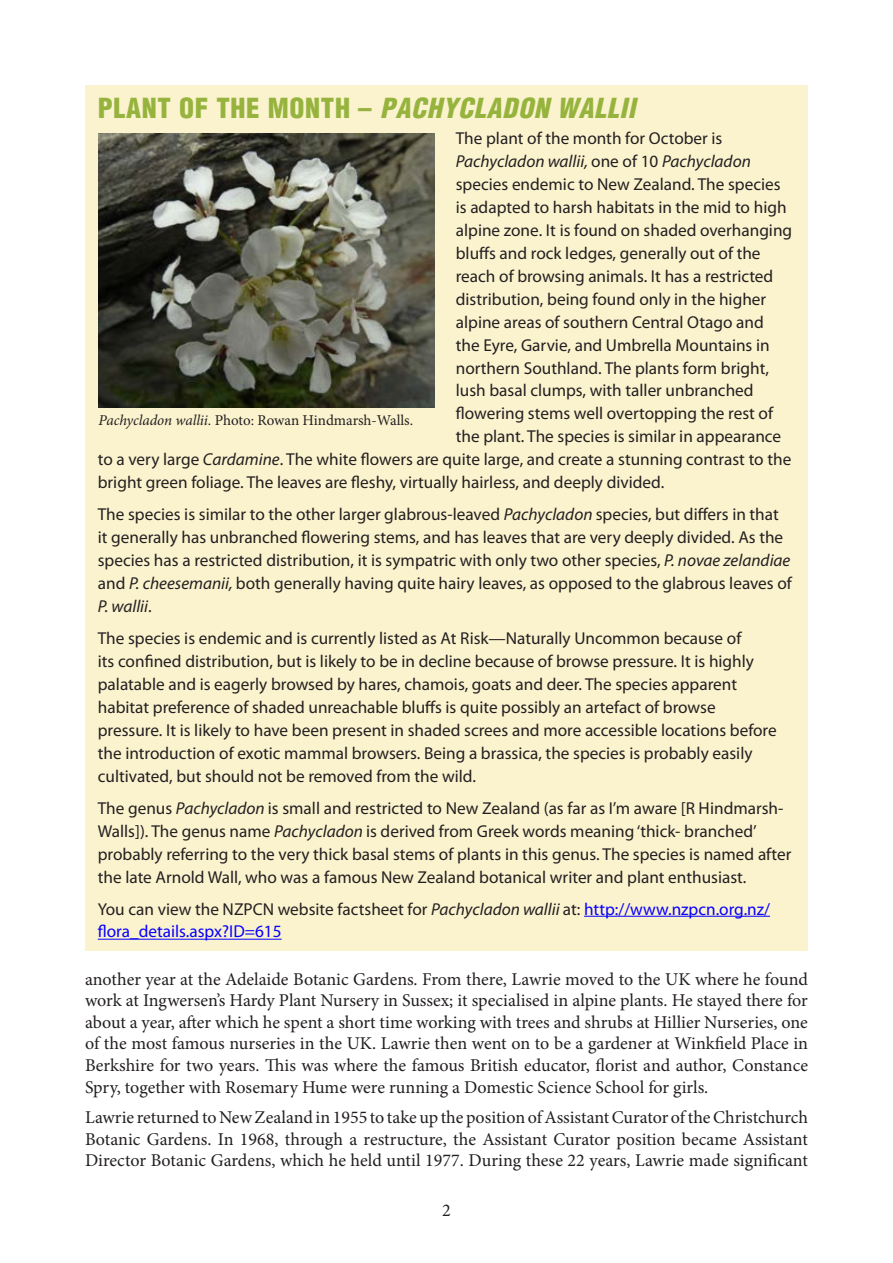
<style>
.page{position:relative;width:893px;height:1263px;background:#fff}
.page>*{position:absolute;margin:0;border:0;box-sizing:border-box;transform-origin:0 0}
.Heading_1_Newsletter{font:27px "Helvetica Maori Cond Black Obl";letter-spacing:.025em;color:#96b43d}
.Normal_Newsletter_bo{font:18px/21.6px "Minion Pro";color:#231f20;text-align:justify}
.Plant_of_the_month_t{font:17.25px/23px "Myriad Pro";color:#231f20}
.Plant_of_the_month_t-2{font:17.25px/23px "Myriad Pro";color:#0600ff}
.Plant_of_the_month_t-3{font:italic 17.25px "Myriad Pro";color:#231f20}
.t1{font:15px "Minion Pro";letter-spacing:-.005em;color:#231f20}
.s1{font-family:"Helvetica Maori";font-weight:900;font-stretch:condensed}
.s2{font-style:normal}
.s3{font-style:italic}
.s4{color:#231f20}
.s5{font-style:italic;color:#231f20}
</style>
<div class="page">
<div style="left:85px;top:85px;width:723px;height:865px;background:#fbf2ce"></div>
<hr style="left:584px;top:916px;width:186px;height:1px;background:#0600ff">
<hr style="left:98px;top:939px;width:184px;height:1px;background:#0600ff">
<img style="left:99px;top:133px;width:336px;height:274px">
<p class="Heading_1_Newsletter" style="left:98px;top:91px;width:539px"><span class="s1">PLANT OF THE MONTH –</span> PACHYCLADON WALLII</p>
<p class="Plant_of_the_month_t" style="left:456px;top:126px;width:268px">The plant of the month for October is</p>
<p class="Plant_of_the_month_t-3" style="left:456px;top:151px;width:297px">Pachycladon wallii, <span class="s2">one of 10</span> Pachycladon</p>
<p class="Plant_of_the_month_t" style="left:456px;top:172px;width:326px">species endemic to New Zealand. The species</p>
<p class="Plant_of_the_month_t" style="left:456px;top:195px;width:332px">is adapted to harsh habitats in the mid to high</p>
<p class="Plant_of_the_month_t" style="left:456px;top:218px;width:338px">alpine zone. It is found on shaded overhanging</p>
<p class="Plant_of_the_month_t" style="left:456px;top:241px;width:306px">bluffs and rock ledges, generally out of the</p>
<p class="Plant_of_the_month_t" style="left:456px;top:264px;width:319px">reach of browsing animals. It has a restricted</p>
<p class="Plant_of_the_month_t" style="left:456px;top:287px;width:312px">distribution, being found only in the higher</p>
<p class="Plant_of_the_month_t" style="left:456px;top:310px;width:310px">alpine areas of southern Central Otago and</p>
<p class="Plant_of_the_month_t" style="left:456px;top:333px;width:315px">the Eyre, Garvie, and Umbrella Mountains in</p>
<p class="Plant_of_the_month_t" style="left:456px;top:356px;width:315px">northern Southland. The plants form bright,</p>
<p class="Plant_of_the_month_t" style="left:456px;top:379px;width:299px">lush basal clumps, with taller unbranched</p>
<p class="Plant_of_the_month_t" style="left:456px;top:402px;width:319px">flowering stems well overtopping the rest of</p>
<p class="Plant_of_the_month_t" style="left:456px;top:425px;width:327px">the plant. The species is similar in appearance</p>
<p class="Plant_of_the_month_t" style="left:98px;top:448px;width:695px">to a very large <span class="s3">Cardamine</span>. The white flowers are quite large, and create a stunning contrast to the</p>
<p class="Plant_of_the_month_t" style="left:98px;top:471px;width:568px">bright green foliage. The leaves are fleshy, virtually hairless, and deeply divided.</p>
<p class="Plant_of_the_month_t" style="left:98px;top:503px;width:696px">The species is similar to the other larger glabrous-leaved <span class="s3">Pachycladon</span> species, but differs in that it generally has unbranched flowering stems, and has leaves that are very deeply divided. As the species has a restricted distribution, it is sympatric with only two other species, <span class="s3">P. novae zelandiae </span>and <span class="s3">P. cheesemanii,</span> both generally having quite hairy leaves, as opposed to the glabrous leaves of <span class="s3">P. wallii</span>.</p>
<p class="Plant_of_the_month_t" style="left:98px;top:626px;width:680px">The species is endemic and is currently listed as At Risk—Naturally Uncommon because of<br>its confined distribution, but is likely to be in decline because of browse pressure. It is highly palatable and is eagerly browsed by hares, chamois, goats and deer. The species apparent habitat preference of shaded unreachable bluffs is quite possibly an artefact of browse pressure. It is likely to have been present in shaded screes and more accessible locations before the introduction of exotic mammal browsers. Being a brassica, the species is probably easily cultivated, but should not be removed from the wild.</p>
<p class="Plant_of_the_month_t" style="left:98px;top:796px;width:695px">The genus <span class="s3">Pachycladon</span> is small and restricted to New Zealand (as far as I’m aware [R Hindmarsh-Walls]). The genus name <span class="s3">Pachycladon</span> is derived from Greek words meaning ‘thick- branched’ probably referring to the very thick basal stems of plants in this genus. The species is named after the late Arnold Wall, who was a famous New Zealand botanical writer and plant enthusiast.</p>
<p class="Plant_of_the_month_t-2" style="left:98px;top:897px;width:674px"><span class="s4">You can view the NZPCN website factsheet for</span> <span class="s5">Pachycladon wallii</span> <span class="s4">at:</span> http://www.nzpcn.org.nz/ flora_details.aspx?ID=615</p>
<p class="t1" style="left:99px;top:410px;width:316px"><span class="s3">Pachycladon wallii</span>. Photo: Rowan Hindmarsh-Walls.</p>
<p class="Normal_Newsletter_bo" style="left:85px;top:968px;width:724px">another year at the Adelaide Botanic Gardens. From there, Lawrie moved to the UK where he found work at Ingwersen’s Hardy Plant Nursery in Sussex; it specialised in alpine plants. He stayed there for about a year, after which he spent a short time working with trees and shrubs at Hillier Nurseries, one of the most famous nurseries in the UK. Lawrie then went on to be a gardener at Winkfield Place in Berkshire for two years. This was where the famous British educator, florist and author, Constance Spry, together with Rosemary Hume were running a Domestic Science School for girls.</p>
<p class="Normal_Newsletter_bo" style="left:85px;top:1107px;width:724px">Lawrie returned to New Zealand in 1955 to take up the position of Assistant Curator of the Christchurch Botanic Gardens. In 1968, through a restructure, the Assistant Curator position became Assistant Director Botanic Gardens, which he held until 1977. During these 22 years, Lawrie made significant</p>
<p class="Normal_Newsletter_bo" style="left:442px;top:1199px;width:10px">2</p>
</div>
